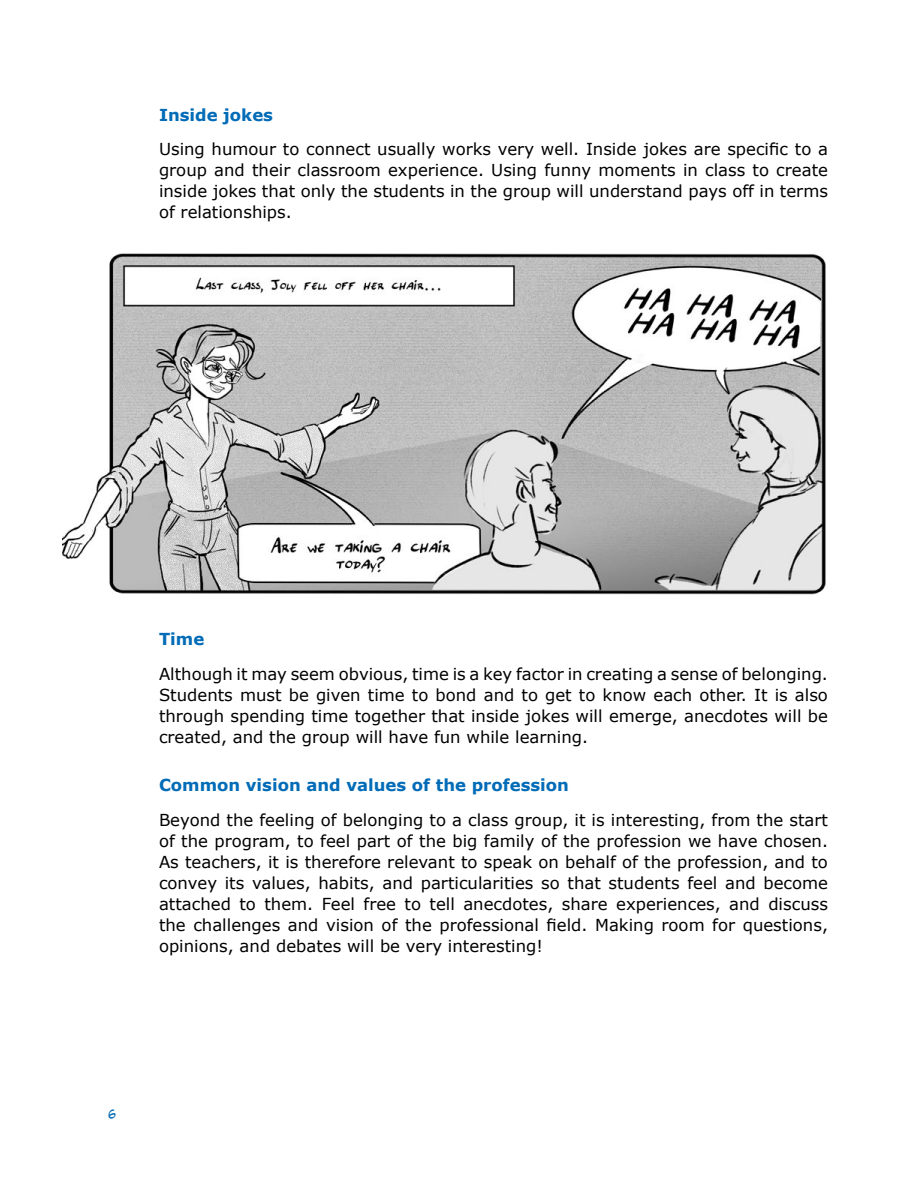
<style>
.page{position:relative;width:918px;height:1188px;background:#fff}
.page>*{position:absolute;margin:0;border:0;box-sizing:border-box;transform-origin:0 0}
.t1{font:16.5px/21px "Verdana";color:#000;text-align:justify}
.t2{font:700 16.5px "Verdana";color:#006bb7}
.t3{font:15px "Might Makes Right BB";color:#006bb7}
</style>
<div class="page">
<img style="left:62px;top:253px;width:764px;height:342px">
<img style="left:679px;top:548px;width:147px;height:47px">
<p class="t2" style="left:159px;top:104px;width:116px">Inside jokes</p>
<p class="t1" style="left:159px;top:139px;width:671px">Using humour to connect usually works very well. Inside jokes are specific to a group and their classroom experience. Using funny moments in class to create inside jokes that only the students in the group will understand pays off in terms of relationships.</p>
<p class="t2" style="left:159px;top:629px;width:47px">Time</p>
<p class="t1" style="left:159px;top:664px;width:671px">Although it may seem obvious, time is a key factor in creating a sense of belonging.<br>Students must be given time to bond and to get to know each other. It is also through spending time together that inside jokes will emerge, anecdotes will be created, and the group will have fun while learning.</p>
<p class="t2" style="left:159px;top:774px;width:412px">Common vision and values of the profession</p>
<p class="t1" style="left:159px;top:809px;width:671px">Beyond the feeling of belonging to a class group, it is interesting, from the start of the program, to feel part of the big family of the profession we have chosen.<br>As teachers, it is therefore relevant to speak on behalf of the profession, and to convey its values, habits, and particularities so that students feel and become attached to them. Feel free to tell anecdotes, share experiences, and discuss the challenges and vision of the professional field. Making room for questions, opinions, and debates will be very interesting!</p>
<p class="t3" style="left:108px;top:1106px;width:9px">6</p>
</div>
